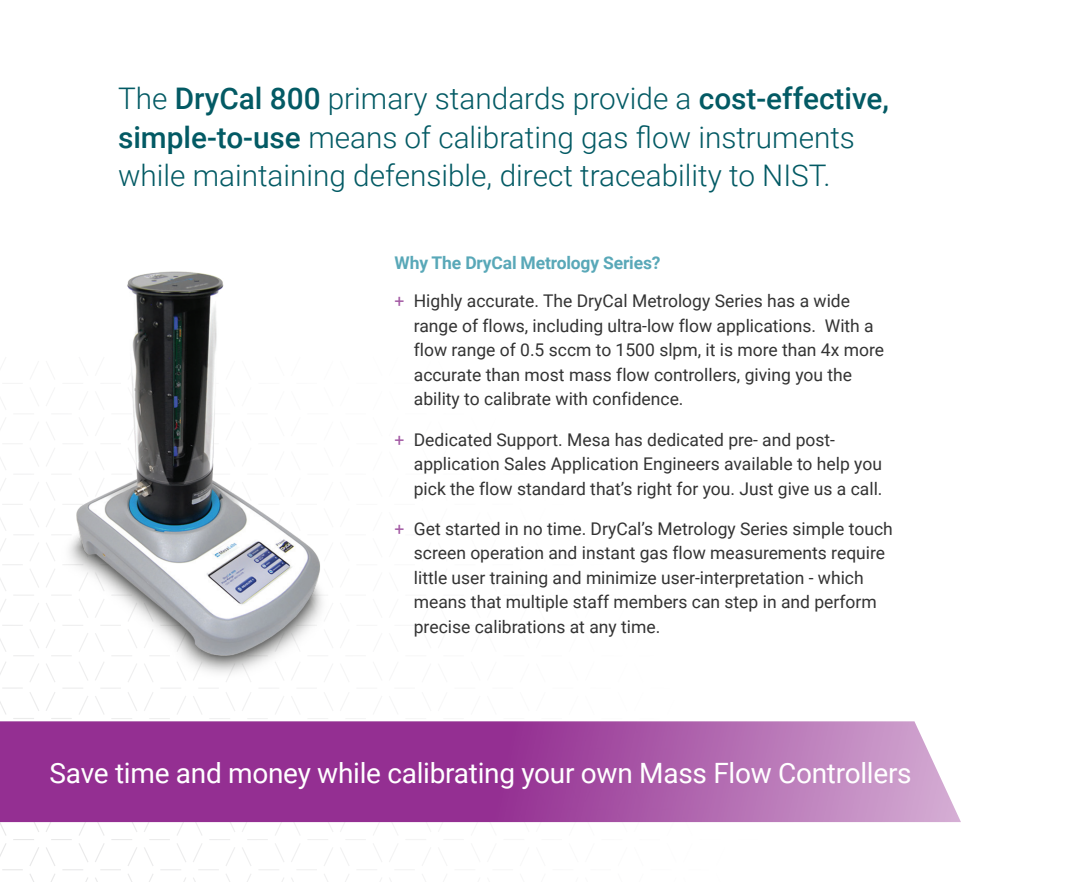
<style>
.page{position:relative;width:1071px;height:882px;background:#fff}
.page>*{position:absolute;margin:0;border:0;box-sizing:border-box;transform-origin:0 0}
.t1{font:300 29.75px/38.5px "Roboto";color:#035a64}
.t2{font:28px "Roboto";letter-spacing:-.01em;color:#fff}
.t3{font:17.5px/24.5px "Roboto";color:#333}
.t4{font:700 17.5px "Roboto";letter-spacing:-.01em;color:#59a8b8}
.s1{font-weight:500}
.s2{color:#a35aa4}
</style>
<div class="page">
<svg style="left:0;top:400px;width:759px;height:482px"></svg>
<svg style="left:0;top:721px;width:961px;height:101px;background:#a44fa3"></svg>
<img style="left:4px;top:271px;width:391px;height:426px">
<h1 class="t1" style="left:118px;top:79px;width:773px">The <span class="s1">DryCal 800</span> primary standards provide a <span class="s1">cost-effective, simple-to-use</span> means of calibrating gas flow instruments while maintaining defensible, direct traceability to NIST.</h1>
<p class="t4" style="left:395px;top:250px;width:268px">Why The DryCal Metrology Series?</p>
<p class="t3" style="left:414px;top:288px;width:472px;text-indent:-19px"><span class="s2">+</span> Highly accurate. The DryCal Metrology Series has a wide range of flows, including ultra-low flow applications. With a flow range of 0.5 sccm to 1500 slpm, it is more than 4x more accurate than most mass flow controllers, giving you the ability to calibrate with confidence.</p>
<p class="t3" style="left:414px;top:427px;width:470px;text-indent:-19px"><span class="s2">+</span> Dedicated Support. Mesa has dedicated pre- and post&shy;application Sales Application Engineers available to help you pick the flow standard that’s right for you. Just give us a call.</p>
<p class="t3" style="left:414px;top:516px;width:480px;text-indent:-19px"><span class="s2">+</span> Get started in no time. DryCal’s Metrology Series simple touch screen operation and instant gas flow measurements require little user training and minimize user-interpretation - which means that multiple staff members can step in and perform precise calibrations at any time.</p>
<h2 class="t2" style="left:50px;top:753px;width:864px">Save time and money while calibrating your own Mass Flow Controllers</h2>
</div>
